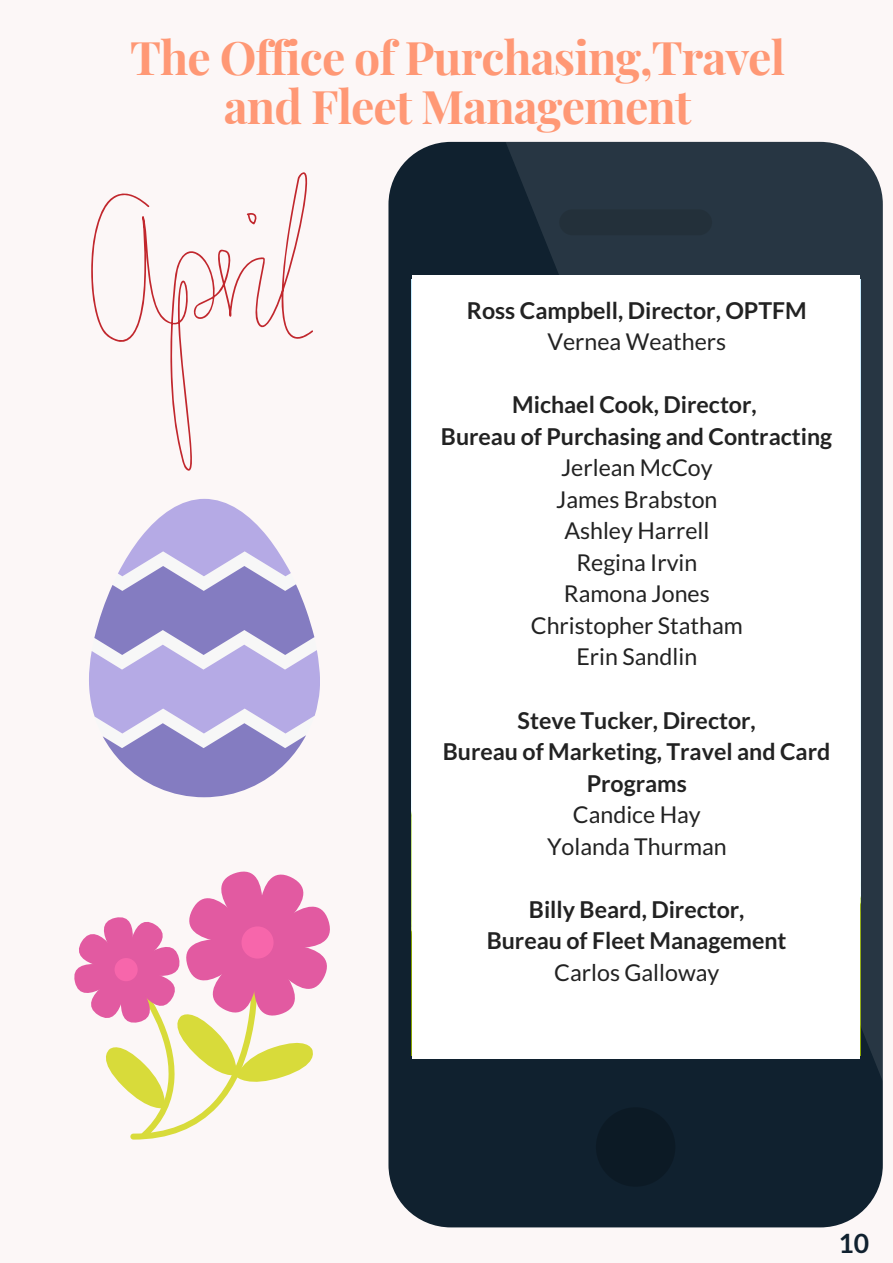
<style>
.page{position:relative;width:893px;height:1263px;background:#fcf7f7}
.page>*{position:absolute;margin:0;border:0;box-sizing:border-box;transform-origin:0 0}
.t1{font:700 46.35px/48.4px "Playfair Display";letter-spacing:-.02em;color:#ff9875;text-align:center}
.t2{font:700 26.55px "Lato";color:#10212f}
.t3{font:700 23.25px/31.5px "Lato";color:#222;text-align:center}
.t4{font:23.25px/31.5px "Lato";color:#222;text-align:center}
</style>
<div class="page">
<div style="left:388px;top:142px;width:495px;height:1085px;background:#10212f;border-radius:63px"></div>
<svg style="left:506px;top:142px;width:377px;height:939px;fill:#273643"></svg>
<div style="left:412px;top:275px;width:447px;height:783px;background:#fff"></div>
<svg style="left:74px;top:871px;width:256px;height:268px"></svg>
<svg style="left:91px;top:172px;width:222px;height:299px"></svg>
<svg style="left:246px;top:212px;width:11px;height:12px"></svg>
<svg style="left:89px;top:499px;width:231px;height:298px"></svg>
<h1 class="t1" style="left:130px;top:32px;width:657px">The Office of Purchasing,Travel and Fleet Management</h1>
<p class="t3" style="left:467px;top:294px;width:341px">Ross Campbell, Director, OPTFM</p>
<p class="t4" style="left:547px;top:325px;width:180px">Vernea Weathers</p>
<p class="t3" style="left:441px;top:388px;width:393px">Michael Cook, Director,<br>Bureau of Purchasing and Contracting</p>
<p class="t4" style="left:531px;top:452px;width:214px">Jerlean McCoy<br>James Brabston<br>Ashley Harrell<br>Regina Irvin<br>Ramona Jones<br>Christopher Statham<br>Erin Sandlin</p>
<p class="t3" style="left:443px;top:704px;width:389px">Steve Tucker, Director,<br>Bureau of Marketing, Travel and Card<br>Programs</p>
<p class="t4" style="left:547px;top:798px;width:181px">Candice Hay<br>Yolanda Thurman</p>
<p class="t3" style="left:487px;top:893px;width:301px">Billy Beard, Director,<br>Bureau of Fleet Management</p>
<p class="t4" style="left:554px;top:956px;width:167px">Carlos Galloway</p>
<p class="t2" style="left:838px;top:1227px;width:32px">10</p>
</div>
